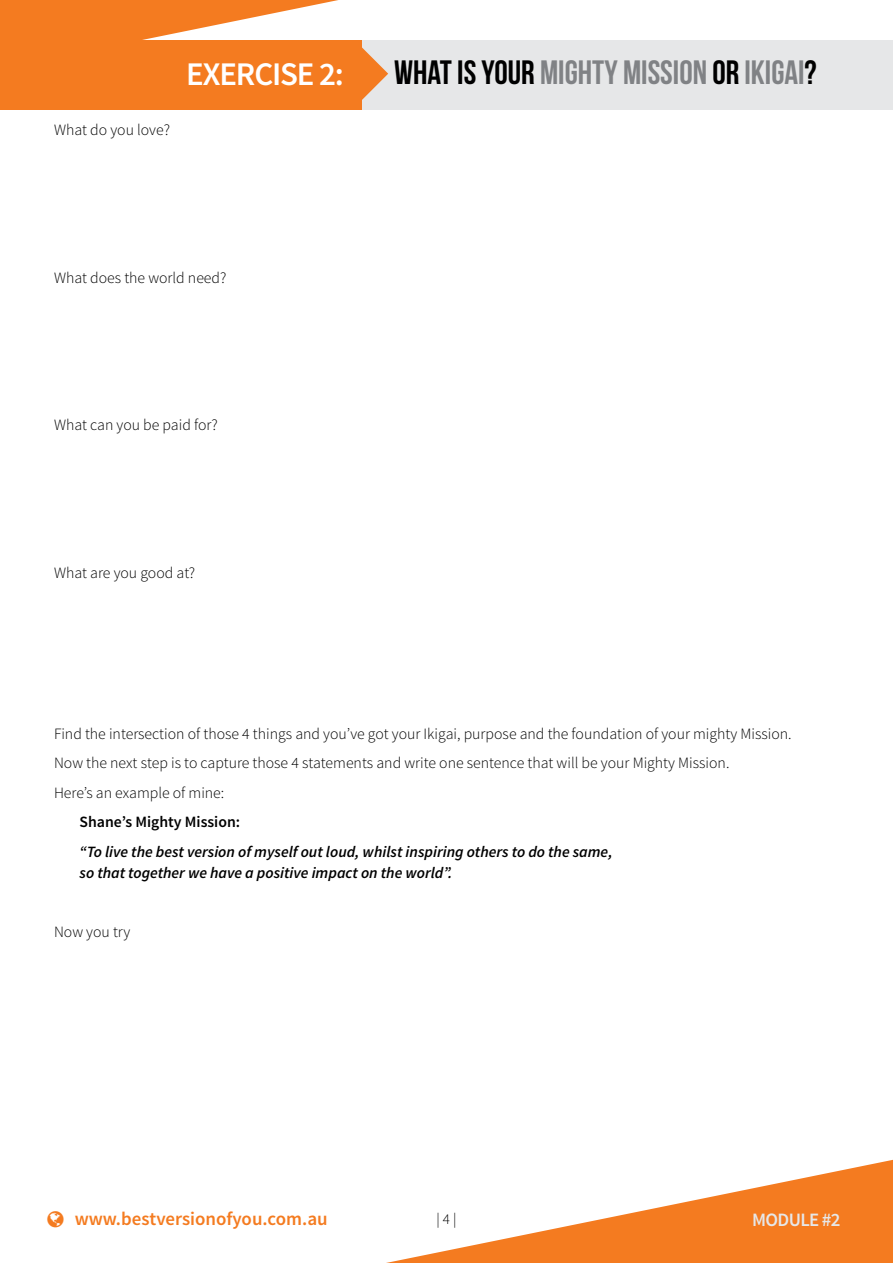
<style>
.page{position:relative;width:893px;height:1263px;background:#fff}
.page>*{position:absolute;margin:0;border:0;box-sizing:border-box;transform-origin:0 0}
.t1{font:33.75px "Bebas Neue";color:#808285}
.t2{font:600 33px "Source Sans Pro";letter-spacing:-.035em;color:#fff}
.t3{font:600 18.9px "Source Sans Pro";color:#f47b20}
.t4{font:600 18.9px "Source Sans Pro";letter-spacing:-.035em;color:#e6e7e8}
.t5{font:300 15.75px/29.5px "Source Sans Pro";color:#000}
.t6{font:italic 600 15.75px/21px "Source Sans Pro";color:#000}
.t7{font:600 15.75px "Source Sans Pro";color:#000}
.t8{font:300 15px "Source Sans Pro";color:#000}
.s1{color:#000}
</style>
<div class="page">
<svg style="left:0;top:0;width:338px;height:40px;fill:#f47b20"></svg>
<svg style="left:386px;top:1159px;width:507px;height:104px"></svg>
<div style="left:0;top:40px;width:364px;height:69px;background:#f47b20"></div>
<div style="left:362px;top:40px;width:531px;height:69px;background:#e6e7e8"></div>
<svg style="left:362px;top:47px;width:26px;height:53px"></svg>
<p class="t5" style="left:54px;top:115px;width:118px">What do you love?</p>
<h2 class="t2" style="left:186px;top:53px;width:159px">EXERCISE 2:</h2>
<h1 class="t1" style="left:394px;top:54px;width:424px"><span class="s1">WHAT IS YOUR</span> MIGHTY MISSION <span class="s1">OR</span> IKIGAI<span class="s1">?</span></h1>
<p class="t5" style="left:54px;top:263px;width:174px">What does the world need?</p>
<p class="t5" style="left:54px;top:410px;width:165px">What can you be paid for?</p>
<p class="t5" style="left:54px;top:558px;width:143px">What are you good at?</p>
<p class="t5" style="left:54px;top:719px;width:739px">Find the intersection of those 4 things and you’ve got your Ikigai, purpose and the foundation of your mighty Mission.<br>Now the next step is to capture those 4 statements and write one sentence that will be your Mighty Mission.<br>Here’s an example of mine:</p>
<p class="t7" style="left:80px;top:812px;width:162px">Shane’s Mighty Mission:</p>
<p class="t6" style="left:80px;top:841px;width:534px">“To live the best version of myself out loud, whilst inspiring others to do the same, so that together we have a positive impact on the world”.</p>
<p class="t5" style="left:54px;top:917px;width:78px">Now you try</p>
<p class="t3" style="left:75px;top:1206px;width:255px">www.bestversionofyou.com.au</p>
<p class="t8" style="left:436px;top:1210px;width:21px">| 4 |</p>
<p class="t4" style="left:752px;top:1207px;width:90px">MODULE #2</p>
</div>
